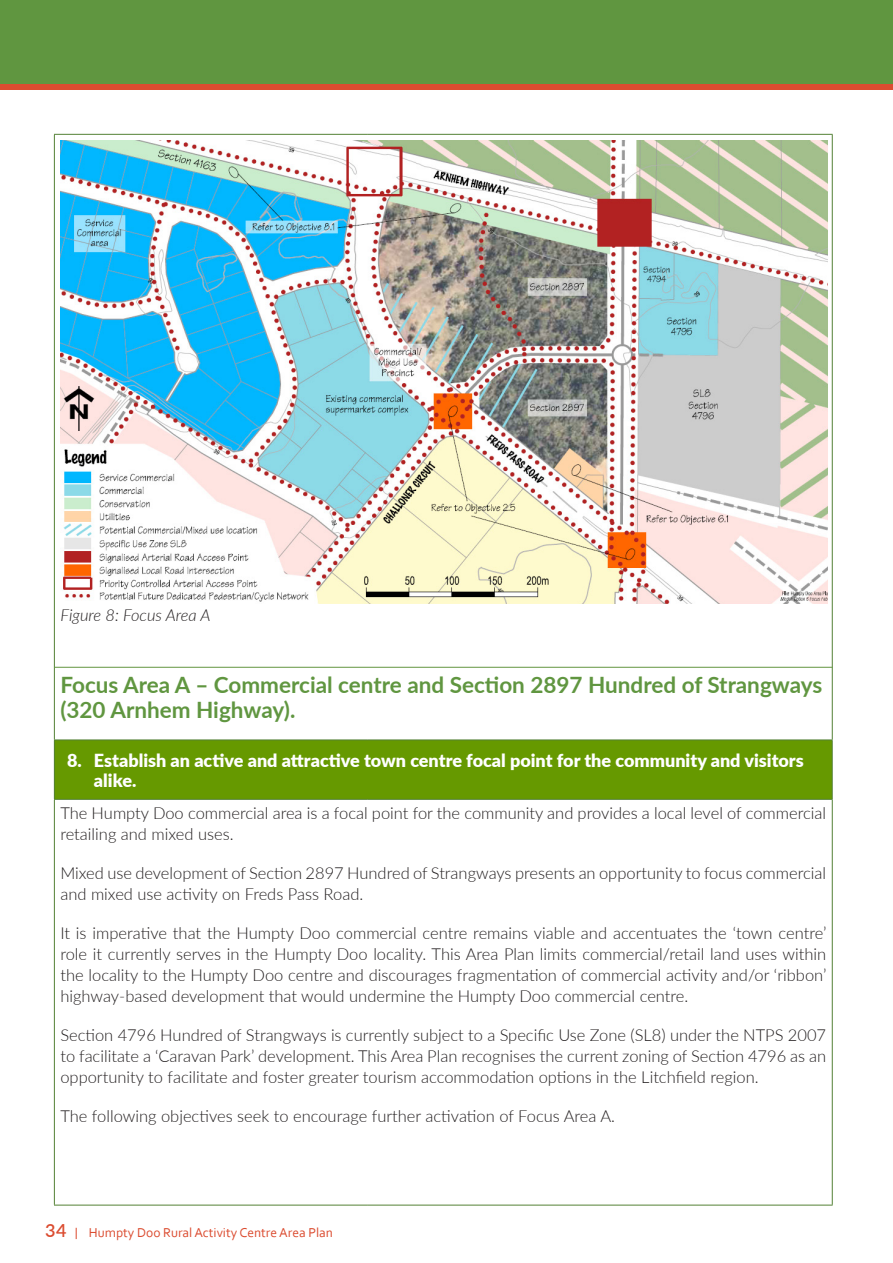
<style>
.page{position:relative;width:893px;height:1263px;background:#fff}
.page>*{position:absolute;margin:0;border:0;box-sizing:border-box;transform-origin:0 0}
.t1{font:700 22.5px/24.3px "Lato";color:#609640}
.List_Paragraph{font:900 18px/19.4px "Lato";color:#fff}
.t2{font:300 16.5px/21px "Lato";color:#231f20}
.t3{font:italic 300 16.5px "Lato";color:#231f20}
.t4{font:13.5px "Corbel";color:#db4c30}
.s1{font-family:"Lato";font-weight:600;font-size:18px}
.s2{font-family:"Lato";font-weight:600;font-style:italic;font-size:12px}
</style>
<div class="page">
<div style="left:0;top:0;width:893px;height:89px;background:#609640"></div>
<div style="left:1px;top:84px;width:892px;height:5px;background:#db4c30"></div>
<div style="left:54px;top:740px;width:778px;height:59px;background:#690"></div>
<hr style="left:54px;top:134px;width:314px;height:1px;background:#538135">
<hr style="left:54px;top:135px;width:1px;height:604px;background:#538135">
<hr style="left:368px;top:134px;width:465px;height:1px;background:#538135">
<hr style="left:832px;top:135px;width:1px;height:604px;background:#538135">
<hr style="left:54px;top:739px;width:314px;height:1px;background:#538135">
<hr style="left:54px;top:740px;width:1px;height:59px;background:#538135">
<hr style="left:368px;top:739px;width:465px;height:1px;background:#538135">
<hr style="left:832px;top:740px;width:1px;height:59px;background:#538135">
<hr style="left:54px;top:799px;width:314px;height:1px;background:#538135">
<hr style="left:54px;top:800px;width:1px;height:405px;background:#538135">
<hr style="left:368px;top:799px;width:465px;height:1px;background:#538135">
<hr style="left:832px;top:800px;width:1px;height:405px;background:#538135">
<hr style="left:54px;top:1205px;width:314px;height:1px;background:#538135">
<hr style="left:368px;top:1205px;width:465px;height:1px;background:#538135">
<img style="left:60px;top:140px;width:768px;height:464px">
<hr style="left:54px;top:667px;width:779px;height:1px;background:#639640">
<p class="t3" style="left:60px;top:603px;width:152px">Figure 8: Focus Area A</p>
<p class="t1" style="left:60px;top:672px;width:763px">Focus Area A – Commercial centre and Section 2897 Hundred of Strangways (320 Arnhem Highway).</p>
<p class="List_Paragraph" style="left:94px;top:750px;width:711px;text-indent:-27px">8. Establish an active and attractive town centre focal point for the community and visitors alike.</p>
<p class="t2" style="left:60px;top:802px;width:767px">The Humpty Doo commercial area is a focal point for the community and provides a local level of commercial retailing and mixed uses.</p>
<p class="t2" style="left:60px;top:862px;width:767px">Mixed use development of Section 2897 Hundred of Strangways presents an opportunity to focus commercial and mixed use activity on Freds Pass Road.</p>
<p class="t2" style="left:60px;top:922px;width:767px;text-align:justify">It is imperative that the Humpty Doo commercial centre remains viable and accentuates the ‘town centre’ role it currently serves in the Humpty Doo locality. This Area Plan limits commercial/retail land uses within the locality to the Humpty Doo centre and discourages fragmentation of commercial activity and/or ‘ribbon’ highway-based development that would undermine the Humpty Doo commercial centre.</p>
<p class="t2" style="left:60px;top:1024px;width:767px;text-align:justify">Section 4796 Hundred of Strangways is currently subject to a Specific Use Zone (SL8) under the NTPS 2007 to facilitate a ‘Caravan Park’ development. This Area Plan recognises the current zoning of Section 4796 as an opportunity to facilitate and foster greater tourism accommodation options in the Litchfield region.</p>
<p class="t2" style="left:60px;top:1105px;width:556px">The following objectives seek to encourage further activation of Focus Area A.</p>
<p class="t4" style="left:45px;top:1224px;width:289px"><span class="s1">34</span> <span class="s2">|</span> Humpty Doo Rural Activity Centre Area Plan</p>
</div>
